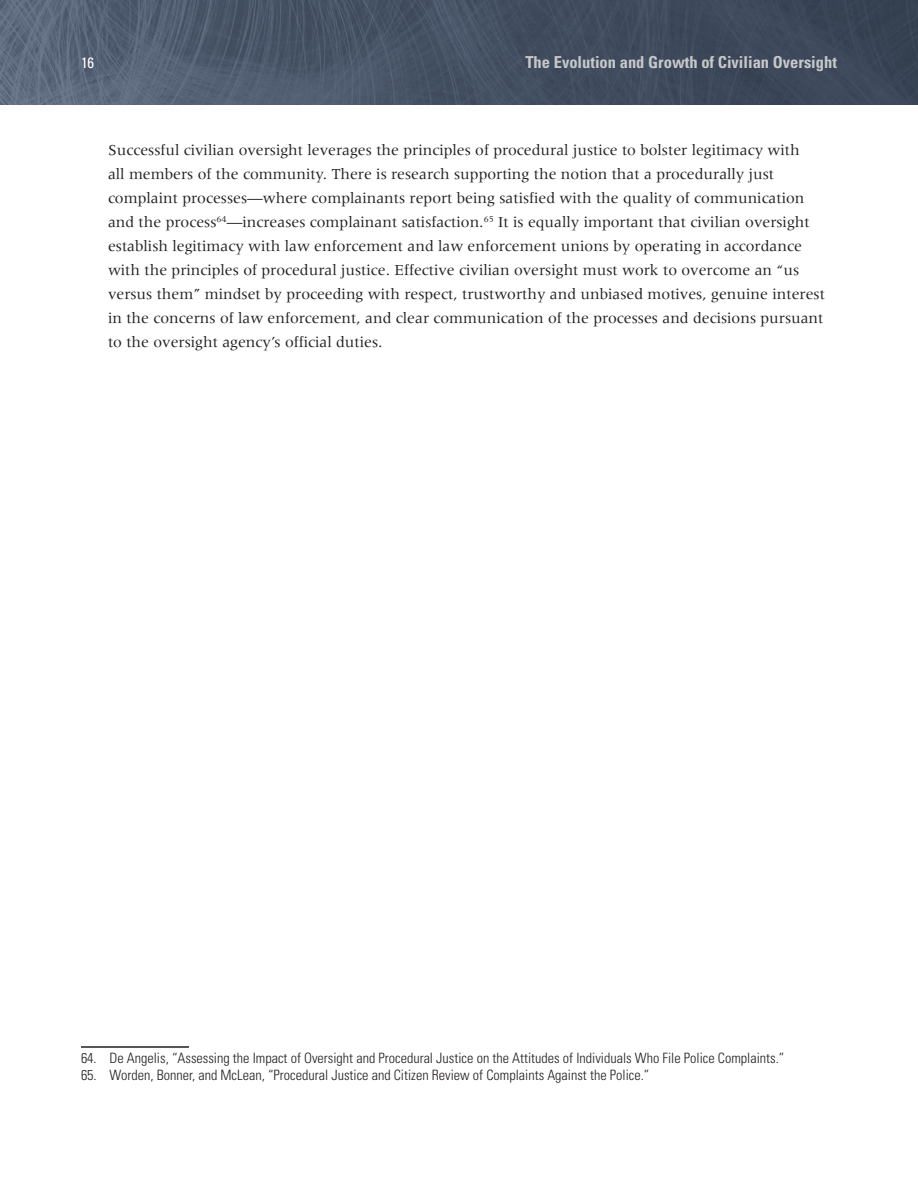
<style>
.page{position:relative;width:918px;height:1188px;background:#fff}
.page>*{position:absolute;margin:0;border:0;box-sizing:border-box;transform-origin:0 0}
.t1{font:700 condensed 16.5px "Univers LT Std";color:#c7c8ca}
.t2{font:15.75px/24px "Meridien LT Std";color:#231f20}
.t3{font:condensed 15px "Univers LT Std";color:#fff}
.t4{font:300 condensed 14.25px "Univers LT Std";color:#231f20}
</style>
<div class="page">
<img style="left:0;top:0;width:918px;height:104px">
<hr style="left:81px;top:1046px;width:108px;height:2px;background:#231f20">
<p class="t3" style="left:81px;top:53px;width:15px">16</p>
<p class="t1" style="left:525px;top:52px;width:313px">The Evolution and Growth of Civilian Oversight</p>
<p class="t2" style="left:108px;top:138px;width:718px">Successful civilian oversight leverages the principles of procedural justice to bolster legitimacy with<br>all members of the community. There is research supporting the notion that a procedurally just complaint processes—where complainants report being satisfied with the quality of communication and the process<sup>64</sup>—increases complainant satisfaction.<sup>65</sup> It is equally important that civilian oversight establish legitimacy with law enforcement and law enforcement unions by operating in accordance with the principles of procedural justice. Effective civilian oversight must work to overcome an “us versus them” mindset by proceeding with respect, trustworthy and unbiased motives, genuine interest in the concerns of law enforcement, and clear communication of the processes and decisions pursuant to the oversight agency’s official duties.</p>
<p class="t4" style="left:81px;top:1050px;width:705px">64. De Angelis, “Assessing the Impact of Oversight and Procedural Justice on the Attitudes of Individuals Who File Police Complaints.”</p>
<p class="t4" style="left:81px;top:1066px;width:570px">65. Worden, Bonner, and McLean, “Procedural Justice and Citizen Review of Complaints Against the Police.”</p>
</div>
